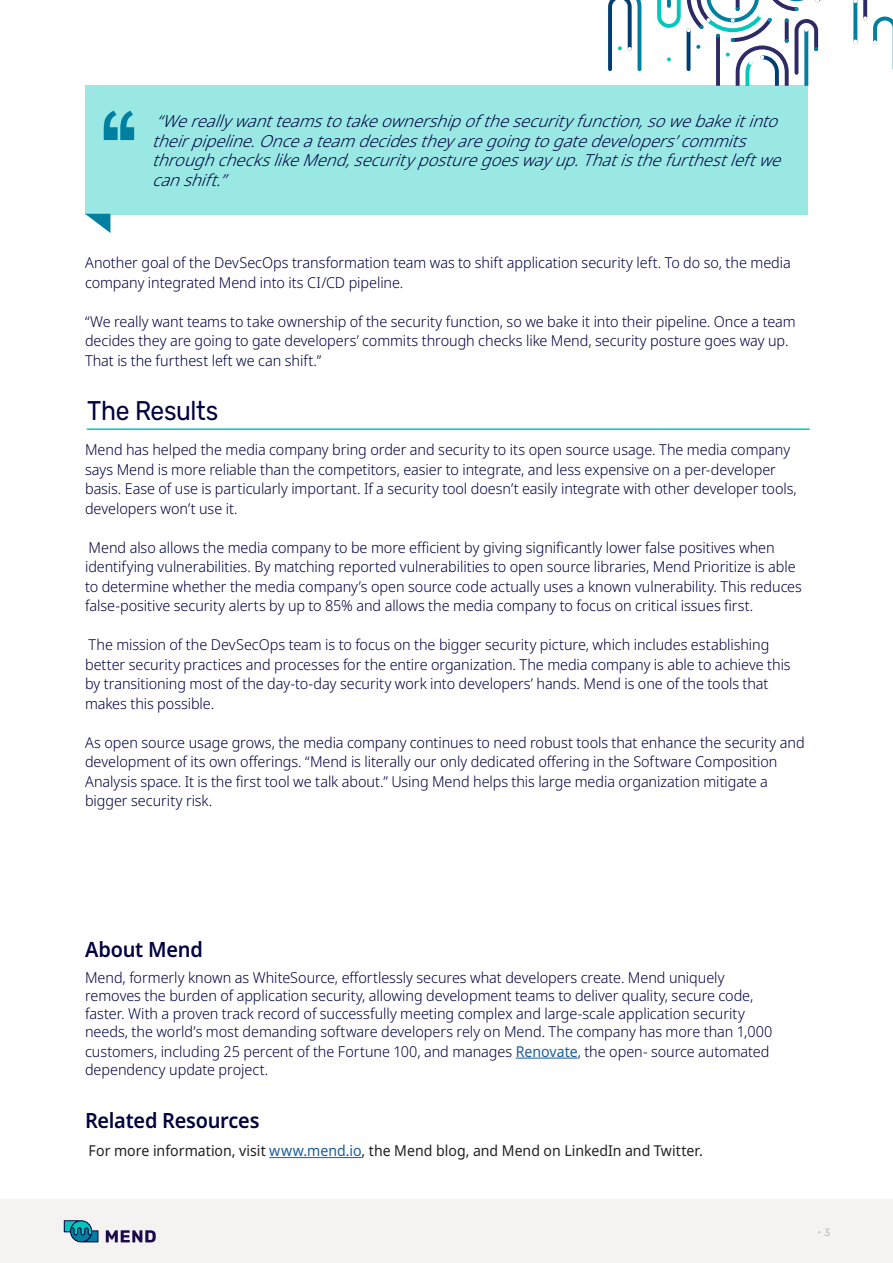
<style>
.page{position:relative;width:893px;height:1263px;background:#fff}
.page>*{position:absolute;margin:0;border:0;box-sizing:border-box;transform-origin:0 0}
.t1{font:27px "Rubik";letter-spacing:-.015em;color:#000040;scale:.91 1}
.t2{font:600 21px "Noto Sans";letter-spacing:-.01em;color:#000040;scale:.95 1}
.t3{font:italic 300 16.5px/19.5px "Noto Sans";letter-spacing:.015em;color:#000040}
.t4{font:300 15px/19.5px "Noto Sans";letter-spacing:-.005em;color:#000040;scale:.96 1}
.t5{font:15px "Noto Sans";color:#231f20;scale:.94 1}
.t6{font:300 10.5px "Open Sans";color:#a8a9ad}
.s1{font-weight:400;color:#175d9e}
.s2{color:#175d9e}
.s3{font-family:"Rubik"}
</style>
<div class="page">
<div style="left:0;top:1199px;width:893px;height:64px;background:#f5f2f2"></div>
<svg style="left:64px;top:1220px;width:34px;height:22px"></svg>
<svg style="left:106px;top:1230px;width:50px;height:12px"></svg>
<svg style="left:608px;top:0;width:34px;height:72px"></svg>
<svg style="left:657px;top:0;width:236px;height:85px"></svg>
<hr style="left:87px;top:428px;width:723px;height:2px;background:#00c7ba">
<div style="left:85px;top:85px;width:723px;height:130px;background:#9ae8e3"></div>
<svg style="left:85px;top:214px;width:25px;height:19px"></svg>
<svg style="left:104px;top:111px;width:30px;height:29px"></svg>
<hr style="left:516px;top:1058px;width:62px;height:1px;background:#175d9e">
<hr style="left:269px;top:1157px;width:93px;height:1px;background:#175d9e">
<p class="t3" style="left:152px;top:113px;width:635px">“Wereally wantteamstotakeownershipof thesecurity function,sowebakeitinto theirpipeline.Onceateamdecidestheyaregoingtogatedevelopers’commits throughcheckslikeMend,security posturegoesway up.Thatisthefurthestleftwe canshift.”</p>
<p class="t4" style="left:85px;top:255px;width:737px">Another goal of the DevSecOps transformation team was to shift application security left. To do so, the media company integrated Mend into its CI/CD pipeline.</p>
<p class="t4" style="left:85px;top:313px;width:742px">“We really want teams to take ownership of the security function, so we bake it into their pipeline. Once a team decides they are going to gate developers’ commits through checks like Mend, security posture goes way up.<br>That is the furthest left we can shift.”</p>
<h1 class="t1" style="left:87px;top:400px;width:146px">The Results</h1>
<p class="t4" style="left:85px;top:441px;width:743px">Mend has helped the media company bring order and security to its open source usage. The media company says Mend is more reliable than the competitors, easier to integrate, and less expensive on a per-developer basis. Ease of use is particularly important. If a security tool doesn’t easily integrate with other developer tools, developers won’t use it.</p>
<p class="t4" style="left:85px;top:538px;width:748px">Mend also allows the media company to be more efficient by giving significantly lower false positives when identifying vulnerabilities. By matching reported vulnerabilities to open source libraries, Mend Prioritize is able to determine whether the media company’s open source code actually uses a known vulnerability. This reduces false-positive security alerts by up to 85% and allows the media company to focus on critical issues first.</p>
<p class="t4" style="left:85px;top:636px;width:736px">The mission of the DevSecOps team is to focus on the bigger security picture, which includes establishing better security practices and processes for the entire organization. The media company is able to achieve this by transitioning most of the day-to-day security work into developers’ hands. Mend is one of the tools that makes this possible.</p>
<p class="t4" style="left:85px;top:734px;width:751px">As open source usage grows, the media company continues to need robust tools that enhance the security and development of its own offerings. “Mend is literally our only dedicated offering in the Software Composition Analysis space. It is the first tool we talk about.” Using Mend helps this large media organization mitigate a bigger security risk.</p>
<h2 class="t2" style="left:85px;top:937px;width:126px">About Mend</h2>
<p class="t4" style="left:85px;top:969px;width:717px;line-height:18px">Mend, formerly known as WhiteSource, effortlessly secures what developers create. Mend uniquely removes the burden of application security, allowing development teams to deliver quality, secure code, faster. With a proven track record of successfully meeting complex and large-scale application security needs, the world’s most demanding software developers rely on Mend. The company has more than 1,000</p>
<p class="t4" style="left:85px;top:1042px;width:714px;line-height:18px">customers, including 25 percent of the Fortune 100, and manages <span class="s1">Renovate</span>, the open- source automated dependency update project.</p>
<h2 class="t2" style="left:85px;top:1108px;width:185px">Related Resources</h2>
<p class="t5" style="left:89px;top:1144px;width:655px">For more information, visit <span class="s2">www.mend.io</span>, the Mend blog, and Mend on LinkedIn and Twitter.</p>
<p class="t6" style="left:817px;top:1226px;width:14px">• <span class="s3">3</span></p>
</div>
